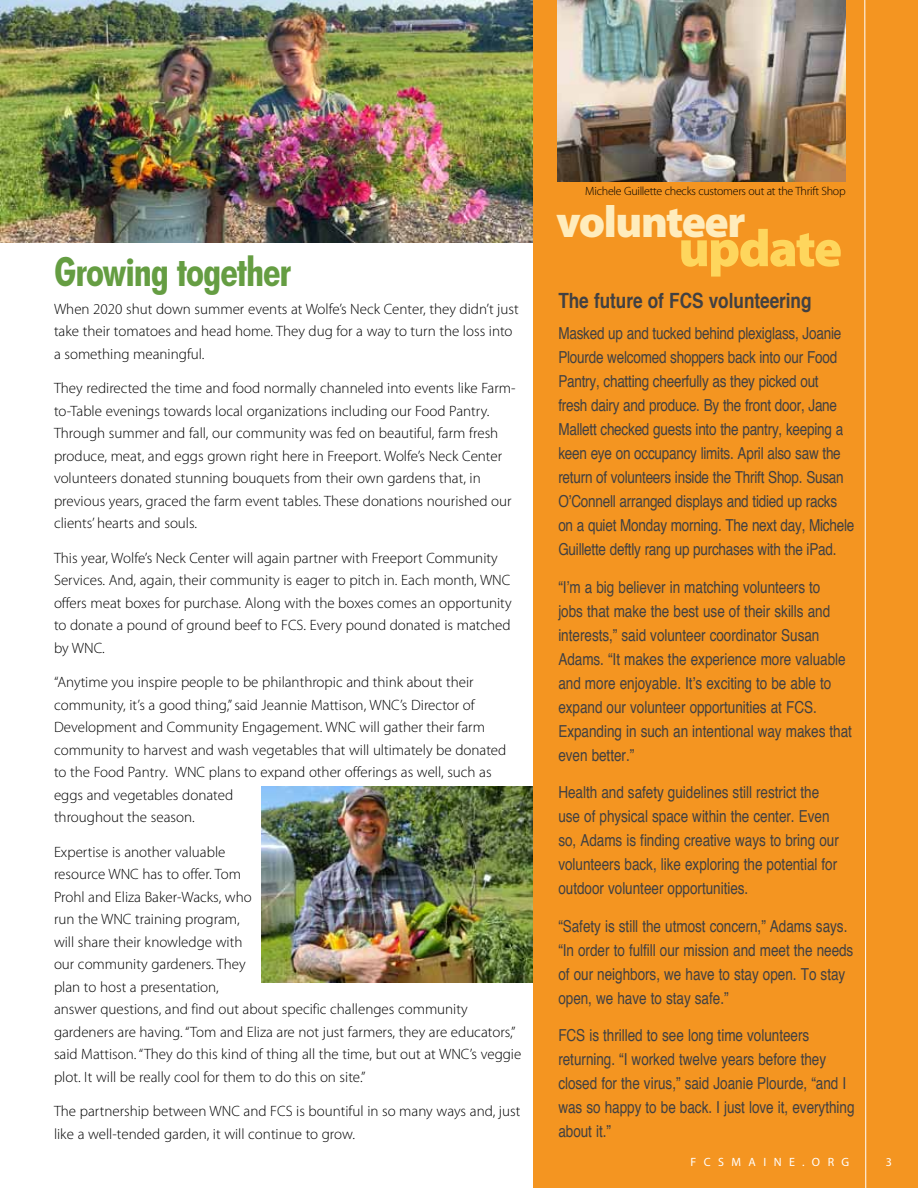
<style>
.page{position:relative;width:918px;height:1188px;background:#fff}
.page>*{position:absolute;margin:0;border:0;box-sizing:border-box;transform-origin:0 0}
.t1{font:900 52.5px "Myriad Pro";letter-spacing:-.03em;color:#fed65d}
.t2{font:900 45px "Myriad Pro";letter-spacing:-.03em;color:#ffecbc}
.t3{font:700 condensed 40.5px "Futura BT";letter-spacing:-.025em;color:#659d42}
.t4{font:700 condensed 21px "Helvetica";color:#414042}
.t5{font:condensed 16.5px/24px "Helvetica";color:#414042}
.t6{font:300 15px/22.5px "Myriad Pro";color:#000}
.t7{font:300 12px "Myriad Pro";letter-spacing:-.02em;color:#000}
.t8{font:12px "Myriad Pro";letter-spacing:.62em;color:#fff}
</style>
<div class="page">
<img style="left:0;top:0;width:534px;height:243px">
<img style="left:261px;top:786px;width:273px;height:197px">
<div style="left:534px;top:0;width:384px;height:1188px;background:#f49521"></div>
<img style="left:557px;top:0;width:289px;height:181px">
<svg style="left:864px;top:0;width:3px;height:1188px"></svg>
<h3 class="t3" style="left:54px;top:247px;width:239px">Growing together</h3>
<p class="t6" style="left:54px;top:298px;width:466px">When 2020 shut down summer events at Wolfe’s Neck Center, they didn’t just take their tomatoes and head home. They dug for a way to turn the loss into a something meaningful.</p>
<p class="t6" style="left:54px;top:377px;width:463px">They redirected the time and food normally channeled into events like Farm&shy;to-Table evenings towards local organizations including our Food Pantry.<br>Through summer and fall, our community was fed on beautiful, farm fresh produce, meat, and eggs grown right here in Freeport. Wolfe’s Neck Center volunteers donated stunning bouquets from their own gardens that, in previous years, graced the farm event tables. These donations nourished our clients’ hearts and souls.</p>
<p class="t6" style="left:54px;top:547px;width:459px">This year, Wolfe’s Neck Center will again partner with Freeport Community Services. And, again, their community is eager to pitch in. Each month, WNC offers meat boxes for purchase. Along with the boxes comes an opportunity to donate a pound of ground beef to FCS. Every pound donated is matched by WN C.</p>
<p class="t6" style="left:54px;top:671px;width:454px">“Anytime you inspire people to be philanthropic and think about their community, it’s a good thing,” said Jeannie Mattison, WNC’s Director of Development and Community Engagement. WNC will gather their farm community to harvest and wash vegetables that will ultimately be donated to the Food Pantry. WNC plans to expand other offerings as well, such as eggs and vegetables donated<br>throughout the season.</p>
<p class="t6" style="left:54px;top:841px;width:469px">Expertise is another valuable<br>resource WN C has to offer. Tom<br>Prohl and Eliza Baker-Wacks, who<br>run the WNC training program,<br>will share their knowledge with<br>our community gardeners. They<br>plan to host a presentation,<br>answer questions, and find out about specific challenges community gardeners are having. “Tom and Eliza are not just farmers, they are educators,” said Mattison. “They do this kind of thing all the time, but out at WNC’s veggie plot. It will be really cool for them to do this on site.”</p>
<p class="t6" style="left:54px;top:1100px;width:468px">The partnership between WNC and FCS is bountiful in so many ways and, just like a well-tended garden, it will continue to grow.</p>
<p class="t7" style="left:585px;top:184px;width:262px">Michele Guillette checks customers out at the Thrift Shop</p>
<h2 class="t2" style="left:556px;top:197px;width:191px">volunteer</h2>
<h1 class="t1" style="left:678px;top:219px;width:165px">update</h1>
<h3 class="t4" style="left:558px;top:287px;width:255px">The future of FCS volunteering</h3>
<p class="t5" style="left:558px;top:321px;width:298px">Masked up and tucked behind plexiglass, Joanie Plourde welcomed shoppers back into our Food Pantry, chatting cheerfully as they picked out<br>fresh dairy and produce. By the front door, Jane Mallett checked guests into the pantry, keeping a keen eye on occupancy limits. April also saw the return of volunteers inside the Thrift Shop. Susan O’Connell arranged displays and tidied up racks on a quiet Monday morning. The next day, Michele Guillette deftly rang up purchases with the iPad.</p>
<p class="t5" style="left:558px;top:575px;width:295px">“I’m a big believer in matching volunteers to<br>jobs that make the best use of their skills and interests,” said volunteer coordinator Susan Adams. “It makes the experience more valuable and more enjoyable. It’s exciting to be able to expand our volunteer opportunities at FCS.<br>Expanding in such an intentional way makes that even better.”</p>
<p class="t5" style="left:558px;top:780px;width:282px">Health and safety guidelines still restrict the use of physical space within the center. Even so, Adams is finding creative ways to bring our volunteers back, like exploring the potential for outdoor volunteer opportunities.</p>
<p class="t5" style="left:558px;top:914px;width:297px">“Safety is still the utmost concern,” Adams says. “In order to fulfill our mission and meet the needs of our neighbors, we have to stay open. To stay open, we have to stay safe.”</p>
<p class="t5" style="left:558px;top:1023px;width:298px">FCS is thrilled to see long time volunteers returning. “I worked twelve years before they closed for the virus,” said Joanie Plourde, “and I was so happy to be back. I just love it, everything about it.”</p>
<p class="t8" style="left:691px;top:1154px;width:159px">FCSMAINE.ORg</p>
<p class="t8" style="left:886px;top:1154px;width:8px">3</p>
</div>
